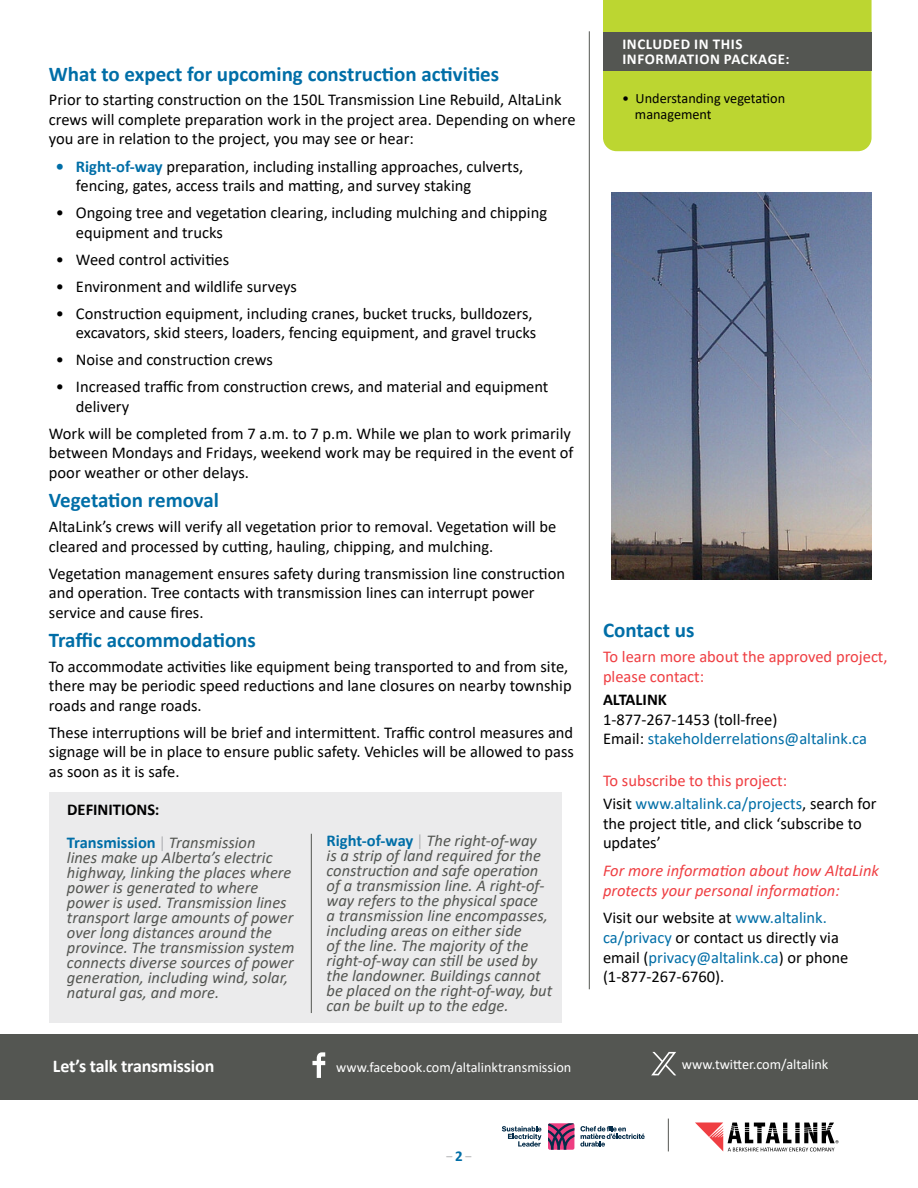
<style>
.page{position:relative;width:918px;height:1188px;background:#fff}
.page>*{position:absolute;margin:0;border:0;box-sizing:border-box;transform-origin:0 0}
.t1{font:700 21px "Calibri";color:#006ea7}
.t2{font:700 18px "Calibri";letter-spacing:-.01em;color:#fff}
.t3{font:16.5px/19.5px "Calibri";color:#000}
.t4{font:italic 16.5px/15px "Calibri";color:#545652}
.t5{font:16.5px/19.8px "Calibri";color:#ef3e42}
.t6{font:italic 16.5px/19.8px "Calibri";color:#ef3e42}
.t7{font:16.5px/19.8px "Calibri";color:#006ea7}
.t8{font:700 16.5px/32.7px "Calibri";color:#000}
.t9{font:700 15px/15px "Calibri";letter-spacing:.04em;color:#fff}
.t10{font:14.25px "Calibri";color:#fff}
.t11{font:14.25px/16.5px "Calibri";color:#000}
.t12{font:12px "Calibri";color:#a7a9ac}
.s1{font-weight:700;color:#006ea7}
.s2{color:#006ea7}
.s3{font-weight:400;color:#a7a9ac}
.s4{font-weight:400;font-style:italic;color:#545652}
.s5{font-weight:700;font-style:normal;color:#006ea7}
.s6{font-style:normal;color:#a7a9ac}
.s7{color:#000}
.s8{font-weight:700;font-size:15px;color:#006ea7}
</style>
<div class="page">
<div style="left:603px;top:0;width:269px;height:151px;background:#bcd631"></div>
<div style="left:603px;top:32px;width:269px;height:39px;background:#545652"></div>
<hr style="left:589px;top:31px;width:1px;height:958px;background:#545652">
<div style="left:0;top:1034px;width:918px;height:66px;background:#545652"></div>
<svg style="left:651px;top:1052px;width:25px;height:23px"></svg>
<svg style="left:312px;top:1052px;width:13px;height:26px"></svg>
<svg style="left:695px;top:1123px;width:144px;height:28px"></svg>
<svg style="left:548px;top:1123px;width:26px;height:27px"></svg>
<svg style="left:502px;top:1126px;width:39px;height:21px"></svg>
<svg style="left:580px;top:1126px;width:65px;height:21px"></svg>
<hr style="left:668px;top:1119px;width:1px;height:32px;background:#545652">
<div style="left:49px;top:793px;width:513px;height:230px;background:#ebebec"></div>
<img style="left:611px;top:192px;width:261px;height:388px">
<hr style="left:311px;top:834px;width:1px;height:179px;background:#545652">
<p class="t1" style="left:49px;top:59px;width:452px">What to expect for upcoming construction activities</p>
<p class="t3" style="left:49px;top:90px;width:528px">Prior to starting construction on the 150L Transmission Line Rebuild, AltaLink crews will complete preparation work in the project area. Depending on where you are in relation to the project, you may see or hear:</p>
<p class="t3" style="left:76px;top:156px;width:449px;text-indent:-20px"><span class="s1">• Right-of-way</span> preparation, including installing approaches, culverts, fencing, gates, access trails and matting, and survey staking</p>
<p class="t3" style="left:76px;top:202px;width:473px;text-indent:-20px">• Ongoing tree and vegetation clearing, including mulching and chipping equipment and trucks</p>
<p class="t3" style="left:56px;top:249px;width:175px">• Weed control activities</p>
<p class="t3" style="left:56px;top:276px;width:243px">• Environment and wildlife surveys</p>
<p class="t3" style="left:56px;top:303px;width:482px;text-align:right">• Construction equipment, including cranes, bucket trucks, bulldozers, excavators, skid steers, loaders, fencing equipment, and gravel trucks</p>
<p class="t3" style="left:56px;top:350px;width:219px">• Noise and construction crews</p>
<p class="t3" style="left:76px;top:377px;width:474px;text-indent:-20px">• Increased traffic from construction crews, and material and equipment delivery</p>
<p class="t3" style="left:49px;top:423px;width:526px">Work will be completed from 7 a.m. to 7 p.m. While we plan to work primarily between Mondays and Fridays, weekend work may be required in the event of poor weather or other delays.</p>
<p class="t1" style="left:49px;top:485px;width:172px">Vegetation removal</p>
<p class="t3" style="left:49px;top:516px;width:509px">AltaLink’s crews will verify all vegetation prior to removal. Vegetation will be cleared and processed by cutting, hauling, chipping, and mulching.</p>
<p class="t3" style="left:49px;top:563px;width:518px">Vegetation management ensures safety during transmission line construction and operation. Tree contacts with transmission lines can interrupt power service and cause fires.</p>
<p class="t1" style="left:49px;top:625px;width:208px">Traffic accommodations</p>
<p class="t3" style="left:49px;top:656px;width:524px">To accommodate activities like equipment being transported to and from site, there may be periodic speed reductions and lane closures on nearby township roads and range roads.</p>
<p class="t3" style="left:49px;top:722px;width:526px;text-align:justify">These interruptions will be brief and intermittent. Traffic control measures and signage will be in place to ensure public safety. Vehicles will be allowed to pass as soon as it is safe.</p>
<p class="t8" style="left:67px;top:793px;width:190px">DEFINITIONS:<br><span class="s2">Transmission</span> <span class="s3">|</span> <span class="s4">Transmission</span></p>
<p class="t4" style="left:67px;top:849px;width:229px">lines make up Alberta’s electric highway, linking the places where power is generated to where power is used. Transmission lines transport large amounts of power over long distances around the province. The transmission system connects diverse sources of power generation, including wind, solar, natural gas, and more.</p>
<p class="t4" style="left:327px;top:832px;width:227px"><span class="s5">Right-of-way</span> <span class="s6">|</span> The right-of-way<br>is a strip of land required for the construction and safe operation of a transmission line. A right-of&shy;way refers to the physical space<br>a transmission line encompasses, including areas on either side<br>of the line. The majority of the right-of-way can still be used by the landowner. Buildings cannot be placed on the right-of-way, but can be built up to the edge.</p>
<p class="t9" style="left:622px;top:36px;width:169px">INCLUDED IN THIS<br>INFORMATION PACKAGE:</p>
<p class="t11" style="left:635px;top:90px;width:152px;text-indent:-13px">• Understanding vegetation management</p>
<p class="t1" style="left:603px;top:615px;width:93px">Contact us</p>
<p class="t5" style="left:603px;top:646px;width:286px">To learn more about the approved project, please contact:</p>
<p class="t8" style="left:603px;top:683px;width:65px">ALTALINK</p>
<p class="t7" style="left:603px;top:709px;width:265px"><span class="s7">1-877-267-1453 (toll-free)<br>Email:</span> stakeholderrelations@altalink.ca</p>
<p class="t5" style="left:603px;top:768px;width:275px;line-height:23.1px">To subscribe to this project:<br><span class="s7">Visit</span> <span class="s2">www.altalink.ca/projects</span><span class="s7">, search for</span></p>
<p class="t3" style="left:603px;top:813px;width:260px">the project title, and click ‘subscribe to updates’</p>
<p class="t6" style="left:603px;top:860px;width:277px">For more information about how AltaLink protects your personal information:</p>
<p class="t3" style="left:603px;top:907px;width:247px">Visit our website at <span class="s2">www.altalink. ca/privacy</span> or contact us directly via email (<span class="s2">privacy@altalink.ca</span>) or phone (1-877-267-6760).</p>
<p class="t2" style="left:53px;top:1053px;width:163px">Let’s talk transmission</p>
<p class="t10" style="left:336px;top:1058px;width:237px">www.facebook.com/altalinktransmission</p>
<p class="t10" style="left:682px;top:1055px;width:148px">www.twitter.com/altalink</p>
<p class="t12" style="left:447px;top:1148px;width:26px">–<span class="s8">2</span>–</p>
</div>
